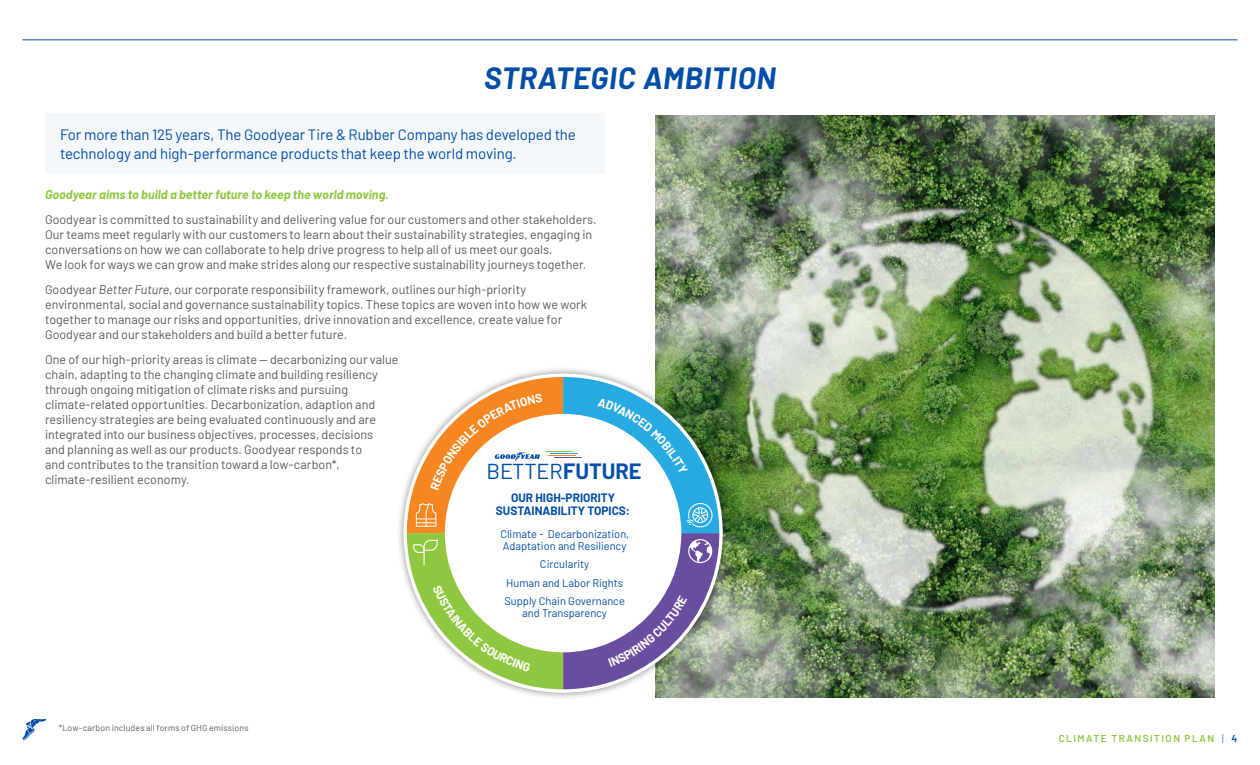
<style>
.page{position:relative;width:1260px;height:765px;background:#fff}
.page>*{position:absolute;margin:0;border:0;box-sizing:border-box;transform-origin:0 0}
.t1{font:italic 700 30px "Barlow";letter-spacing:.015em;color:#004ea8}
.t2{font:21.62px "Barlow";color:#004ea8}
.t3{font:15px/18.8px "Barlow";letter-spacing:-.01em;color:#004ea8}
.t4{font:12.5px/15px "Barlow";color:#58595b}
.t5{font:italic 700 12.5px "Barlow";color:#8fc740}
.t6{font:700 11.88px/12.6px "Barlow";color:#004ea8;text-align:center}
.t7{font:11.12px/18.1px "Barlow";color:#004ea8}
.t8{font:600 10px "Barlow";letter-spacing:.15em;color:#8fc740}
.t9{font:8.75px "Barlow";letter-spacing:.015em;color:#58595b}
.s1{font-style:italic}
.s2{font-weight:700}
.s3{font-weight:300;color:#004ea8}
.s4{color:#004ea8}
</style>
<div class="page">
<svg style="left:22px;top:719px;width:24px;height:21px"></svg>
<hr style="left:22px;top:40px;width:1216px;height:1px;background:#004ea8">
<div style="left:45px;top:114px;width:560px;height:60px;background:#f5f8fb"></div>
<img style="left:655px;top:115px;width:560px;height:582px">
<div style="left:396px;top:366px;width:334px;height:334px;background:#000;opacity:.41"></div>
<svg style="left:407px;top:377px;width:312px;height:312px"></svg>
<h1 class="t1" style="left:484px;top:56px;width:293px">STRATEGIC AMBITION</h1>
<p class="t3" style="left:60px;top:124px;width:517px">For more than 125 years, The Goodyear Tire &amp; Rubber Company has developed the technology and high-performance products that keep the world moving.</p>
<p class="t5" style="left:45px;top:185px;width:345px">Goodyear aims to build a better future to keep the world moving.</p>
<p class="t4" style="left:45px;top:211px;width:553px">Goodyear is committed to sustainability and delivering value for our customers and other stakeholders.<br>Our teams meet regularly with our customers to learn about their sustainability strategies, engaging in conversations on how we can collaborate to help drive progress to help all of us meet our goals.<br>We look for ways we can grow and make strides along our respective sustainability journeys together.</p>
<p class="t4" style="left:45px;top:281px;width:544px">Goodyear <span class="s1">Better Future</span>, our corporate responsibility framework, outlines our high-priority environmental, social and governance sustainability topics. These topics are woven into how we work together to manage our risks and opportunities, drive innovation and excellence, create value for Goodyear and our stakeholders and build a better future.</p>
<p class="t4" style="left:45px;top:351px;width:355px">One of our high-priority areas is climate — decarbonizing our value chain, adapting to the changing climate and building resiliency through ongoing mitigation of climate risks and pursuing climate-related opportunities. Decarbonization, adaption and resiliency strategies are being evaluated continuously and are integrated into our business objectives, processes, decisions<br>and planning as well as our products. Goodyear responds to<br>and contributes to the transition toward a low-carbon*, climate-resilient economy.</p>
<h2 class="t2" style="left:487px;top:456px;width:157px">BETTER<span class="s2">FUTURE</span></h2>
<p class="t6" style="left:496px;top:491px;width:136px">OUR HIGH-PRIORITY<br>SUSTAINABILITY TOPICS:</p>
<p class="t7" style="left:500px;top:528px;width:130px;line-height:11.9px">Climate - Decarbonization,<br>Adaptation and Resiliency</p>
<p class="t7" style="left:504px;top:554px;width:122px;text-align:center">Circularity<br>Human and Labor Rights<br>Supply Chain Governance</p>
<p class="t7" style="left:522px;top:603px;width:86px">and Transparency</p>
<p class="t9" style="left:59px;top:722px;width:191px">*Low-carbon includes all forms of GHG emissions</p>
<p class="t8" style="left:1059px;top:731px;width:180px">CLIMATE TRANSITION PLAN <span class="s3">|</span> <span class="s4">4</span></p>
</div>
